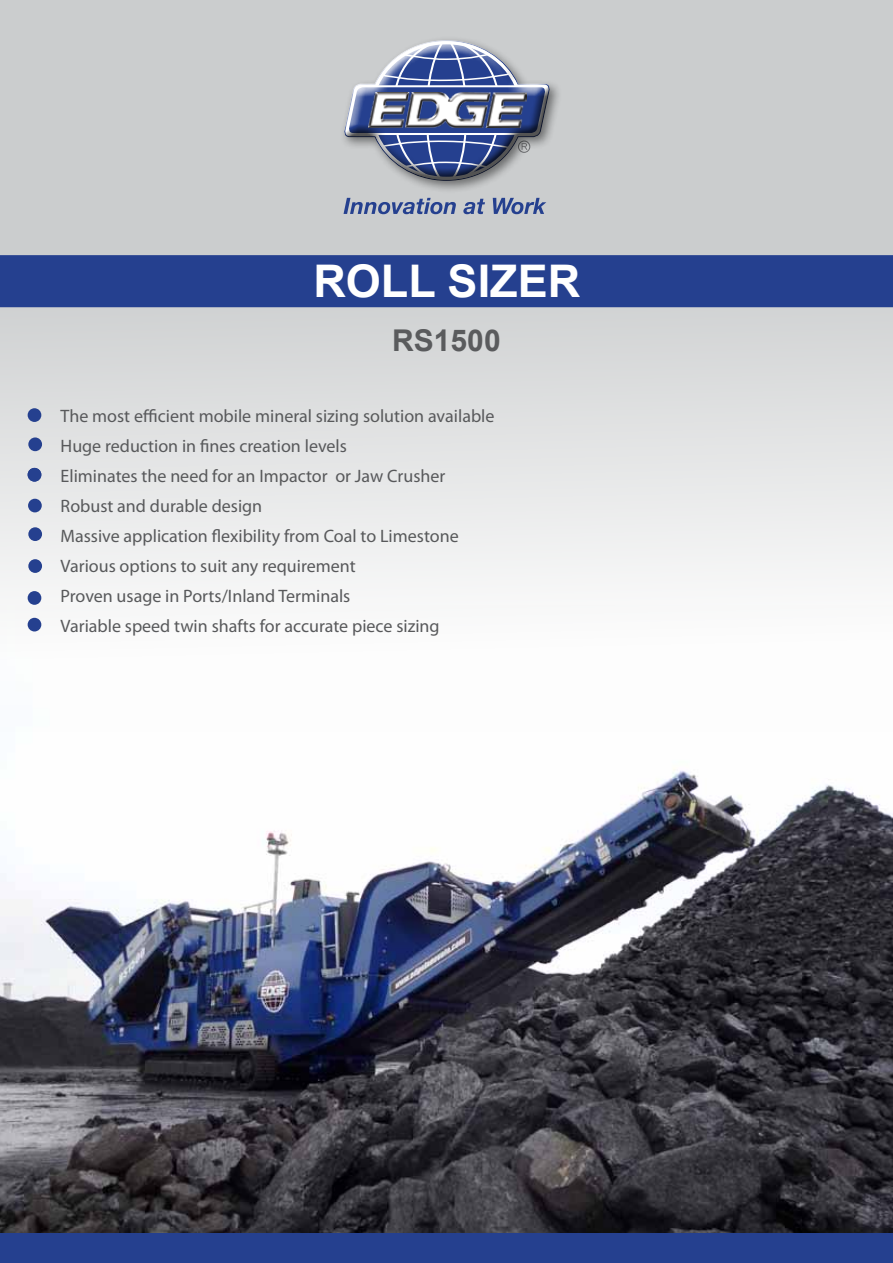
<style>
.page{position:relative;width:893px;height:1263px;background:#fff}
.page>*{position:absolute;margin:0;border:0;box-sizing:border-box;transform-origin:0 0}
.t1{font:700 45px "Arial";color:#fff}
.t2{font:700 30px "Arial";color:#5a5b5d}
.t3{font:18px/30px "Myriad Pro";color:#58595b}
</style>
<div class="page">
<img style="left:0;top:769px;width:893px;height:464px">
<div style="left:0;top:0;width:893px;height:731px;background:linear-gradient(to bottom,#bfc2c3,#fefefe)"></div>
<div style="left:0;top:255px;width:893px;height:52px;background:#25408f"></div>
<div style="left:28px;top:437px;width:14px;height:14px;background:#25408f;border-radius:50%"></div>
<div style="left:28px;top:468px;width:13px;height:14px;background:#25408f;border-radius:50%"></div>
<div style="left:28px;top:499px;width:14px;height:13px;background:#25408f;border-radius:50%"></div>
<div style="left:28px;top:527px;width:14px;height:14px;background:#25408f;border-radius:50%"></div>
<div style="left:340px;top:36px;width:222px;height:158px;background:#000;opacity:.47"></div>
<svg style="left:333px;top:40px;width:227px;height:104px;background:#b7bdcb"></svg>
<div style="left:334px;top:64px;width:226px;height:117px;background:#000;opacity:.68"></div>
<img style="left:369px;top:93px;width:158px;height:35px">
<svg style="left:344px;top:198px;width:202px;height:16px;background:#8894b4"></svg>
<div style="left:28px;top:559px;width:14px;height:14px;background:#25408f;border-radius:50%"></div>
<div style="left:28px;top:591px;width:13px;height:14px;background:#25408f;border-radius:50%"></div>
<div style="left:28px;top:618px;width:13px;height:13px;background:#25408f;border-radius:50%"></div>
<div style="left:28px;top:408px;width:13px;height:14px;background:#25408f;border-radius:50%"></div>
<div style="left:0;top:1233px;width:893px;height:30px;background:#25408f"></div>
<h1 class="t1" style="left:313px;top:252px;width:268px">ROLL SIZER</h1>
<h2 class="t2" style="left:392px;top:321px;width:110px">RS1500</h2>
<p class="t3" style="left:61px;top:400px;width:435px">The most efficient mobile mineral sizing solution available Huge reduction in fines creation levels<br>Eliminates the need for an Impactor or Jaw Crusher Robust and durable design<br>Massive application flexibility from Coal to Limestone Various options to suit any requirement<br>Proven usage in Ports/Inland Terminals<br>Variable speed twin shafts for accurate piece sizing</p>
</div>
